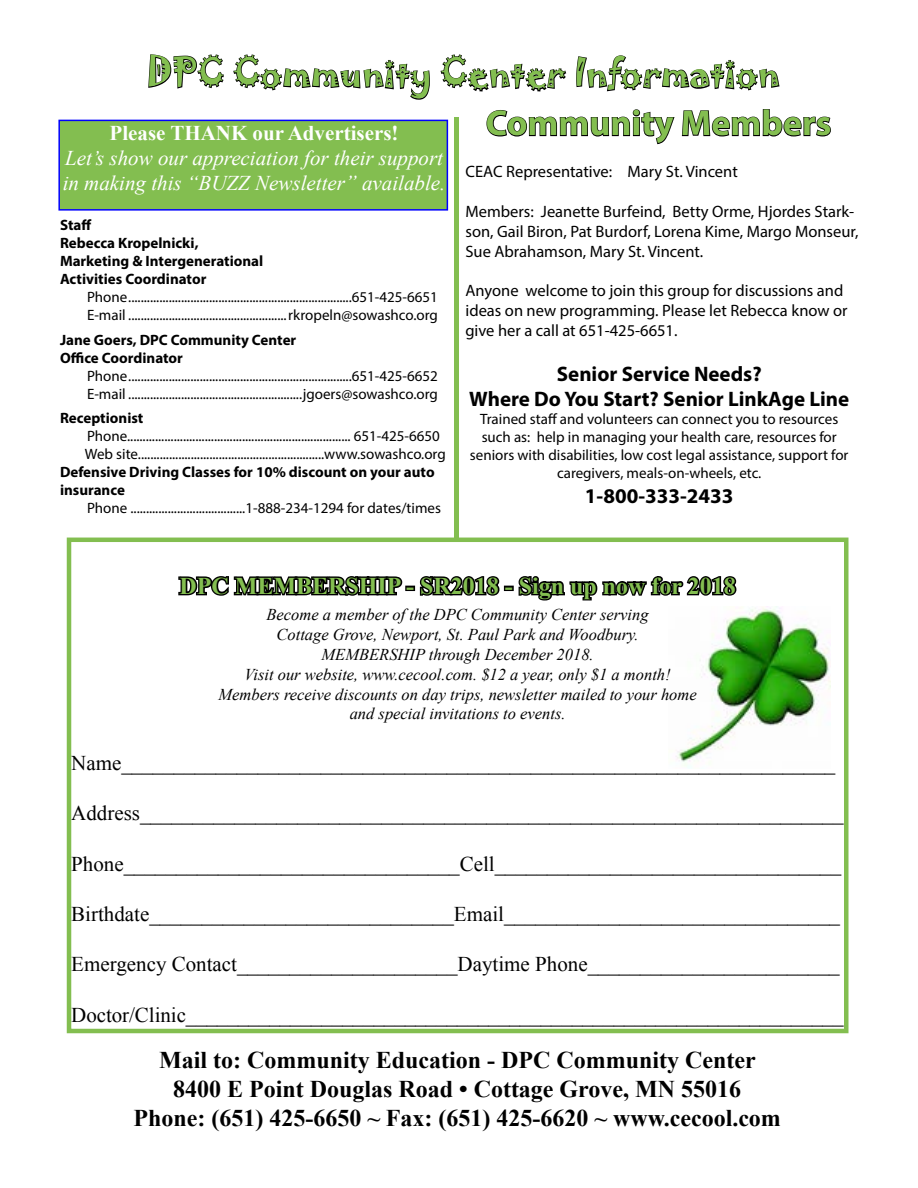
<style>
.page{position:relative;width:918px;height:1188px;background:#fff}
.page>*{position:absolute;margin:0;border:0;box-sizing:border-box;transform-origin:0 0}
.t1{font:36px "Jokerman";color:#83be50}
.t2{font:700 36px "Myriad Pro";color:#83be50}
.t3{font:700 24px/28.8px "Times New Roman";color:#000;text-align:center}
.t4{font:700 24px "Times New Roman";color:#83be50}
.t5{font:21px "Times New Roman";color:#000}
.t6{font:italic 21px/25.2px "Times New Roman";color:#fff}
.t7{font:700 21px/25.2px "Myriad Pro";color:#000;text-align:center}
.t8{font:700 21px "Times New Roman";color:#fff}
.t9{font:16.5px/19.8px "Myriad Pro";color:#000}
.t10{font:italic 16.5px/19.8px "Times New Roman";color:#000;text-align:center}
.t11{font:15px/18px "Myriad Pro";color:#000}
.t12{font:700 15px/18px "Myriad Pro";color:#000}
</style>
<div class="page">
<img style="left:675px;top:607px;width:155px;height:161px">
<div style="left:58px;top:120px;width:390px;height:91px;background:#83be50;border:2px solid #00f"></div>
<svg style="left:148px;top:54px;width:76px;height:35px"></svg>
<svg style="left:178px;top:576px;width:225px;height:20px;background:#474747"></svg>
<div style="left:405px;top:586px;width:10px;height:5px;border:3px solid #000"></div>
<svg style="left:419px;top:576px;width:81px;height:20px;background:#404040"></svg>
<div style="left:504px;top:586px;width:10px;height:5px;border:3px solid #000"></div>
<svg style="left:518px;top:576px;width:219px;height:25px"></svg>
<div style="left:67px;top:538px;width:782px;height:495px;border:4px solid #83be50"></div>
<svg style="left:232px;top:54px;width:599px;height:91px"></svg>
<div style="left:454px;top:117px;width:5px;height:425px;background:#83be50"></div>
<h1 class="t1" style="left:147px;top:47px;width:635px">DPC Community Center Information</h1>
<h3 class="t8" style="left:110px;top:118px;width:291px">Please THANK our Advertisers!</h3>
<h3 class="t6" style="left:63px;top:145px;width:384px">Let’s show our appreciation for their support in making this “BUZZ Newsletter” available.</h3>
<p class="t12" style="left:60px;top:215px;width:205px">Staff<br>Rebecca Kropelnicki,<br>Marketing &amp; Intergenerational<br>Activities Coordinator</p>
<p class="t11" style="left:87px;top:288px;width:352px">Phone........................................................................651-425-6651<br>E-mail ...................................................rkropeln@sowashco.org</p>
<p class="t12" style="left:60px;top:330px;width:238px">Jane Goers, DPC Community Center<br>Office Coordinator</p>
<p class="t11" style="left:87px;top:366px;width:352px">Phone........................................................................651-425-6652<br>E-mail ........................................................jgoers@sowashco.org</p>
<p class="t12" style="left:60px;top:409px;width:85px">Receptionist</p>
<p class="t11" style="left:85px;top:427px;width:362px">Phone........................................................................ 651-425-6650<br>Web site............................................................www.sowashco.org</p>
<p class="t12" style="left:60px;top:463px;width:376px">Defensive Driving Classes for 10% discount on your auto insurance</p>
<p class="t11" style="left:87px;top:499px;width:356px">Phone .....................................1-888-234-1294 for dates/times</p>
<h1 class="t2" style="left:486px;top:100px;width:347px">Community Members</h1>
<p class="t9" style="left:466px;top:162px;width:274px">CEAC Representative: Mary St. Vincent</p>
<p class="t9" style="left:466px;top:201px;width:394px">Members: Jeanette Burfeind, Betty Orme, Hjordes Stark&shy;son, Gail Biron, Pat Burdorf, Lorena Kime, Margo Monseur,<br>Sue Abrahamson, Mary St. Vincent.</p>
<p class="t9" style="left:466px;top:281px;width:384px">Anyone welcome to join this group for discussions and ideas on new programming. Please let Rebecca know or give her a call at 651-425-6651.</p>
<h3 class="t7" style="left:469px;top:360px;width:381px">Senior Service Needs?<br>Where Do You Start? Senior LinkAge Line</h3>
<p class="t11" style="left:470px;top:410px;width:380px;text-align:center">Trained staff and volunteers can connect you to resources such as: help in managing your health care, resources for seniors with disabilities, low cost legal assistance, support for caregivers, meals-on-wheels, etc.</p>
<h3 class="t7" style="left:585px;top:483px;width:150px">1-800-333-2433</h3>
<h2 class="t4" style="left:179px;top:569px;width:558px">DPC MEMBERSHIP - SR2018 - Sign up now for 2018</h2>
<p class="t10" style="left:219px;top:605px;width:480px">Become a member of the DPC Community Center serving<br>Cottage Grove, Newport, St. Paul Park and Woodbury.<br>MEMBERSHIP through December 2018.<br>Visit our website, www.cecool.com. $12 a year, only $1 a month!<br>Members receive discounts on day trips, newsletter mailed to your home and special invitations to events.</p>
<h3 class="t5" style="left:71px;top:749px;width:766px">Name____________________________________________________________________</h3>
<h3 class="t5" style="left:71px;top:799px;width:774px">Address___________________________________________________________________</h3>
<h3 class="t5" style="left:71px;top:849px;width:772px">Phone________________________________Cell_________________________________</h3>
<h3 class="t5" style="left:71px;top:900px;width:770px">Birthdate_____________________________Email________________________________</h3>
<h3 class="t5" style="left:71px;top:950px;width:770px">Emergency Contact_____________________Daytime Phone________________________</h3>
<h3 class="t5" style="left:71px;top:1001px;width:774px">Doctor/Clinic_______________________________________________________________</h3>
<h2 class="t3" style="left:133px;top:1045px;width:649px">Mail to: Community Education - DPC Community Center<br>8400 E Point Douglas Road • Cottage Grove, MN 55016<br>Phone: (651) 425-6650 ~ Fax: (651) 425-6620 ~ www.cecool.com</h2>
</div>
